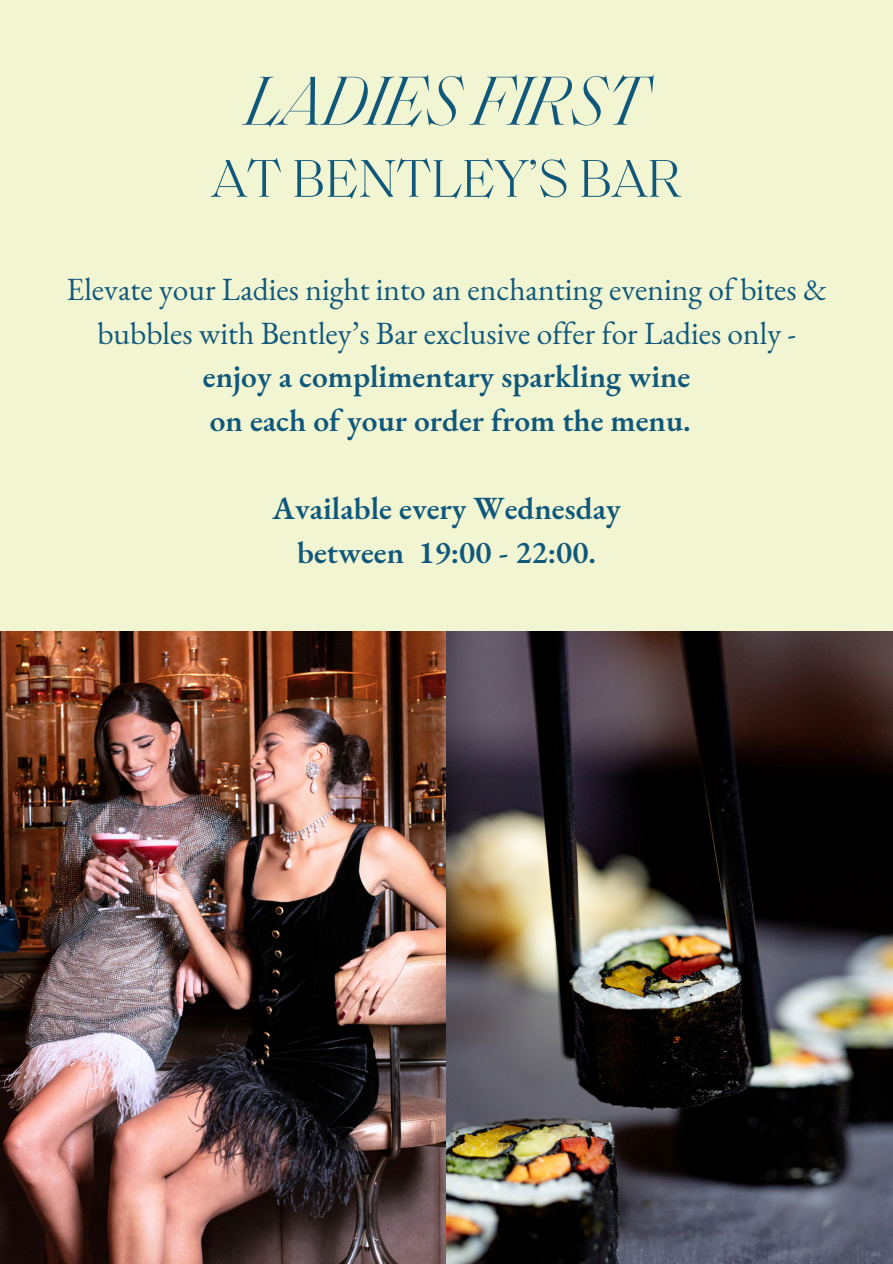
<style>
.page{position:relative;width:893px;height:1264px;background:#fff}
.page>*{position:absolute;margin:0;border:0;box-sizing:border-box;transform-origin:0 0}
.t1{font:italic 300 70.5px "Saol Display";color:#0f587c}
.t2{font:300 54px "Saol Standard";color:#0f587c}
.t3{font:31.5px/43.8px "EB Garamond";color:#0f587c;text-align:center}
.t4{font:600 31.5px/43.8px "EB Garamond";color:#0f587c;text-align:center}
</style>
<div class="page">
<div style="left:0;top:0;width:892px;height:1263px;background:#f2f5d1"></div>
<img style="left:0;top:631px;width:892px;height:632px">
<p class="t1" style="left:246px;top:72px;width:402px">LADIES FIRST</p>
<p class="t2" style="left:212px;top:156px;width:471px">AT BENTLEY’S BAR</p>
<p class="t3" style="left:67px;top:266px;width:761px">Elevate your Ladies night into an enchanting evening of bites &amp; bubbles with Bentley’s Bar exclusive offer for Ladies only -</p>
<p class="t4" style="left:203px;top:354px;width:489px">enjoy a complimentary sparkling wine</p>
<p class="t4" style="left:210px;top:398px;width:482px">on each of your order from the menu.</p>
<h2 class="t4" style="left:272px;top:486px;width:349px">Available every Wednesday between 19:00 - 22:00.</h2>
</div>
